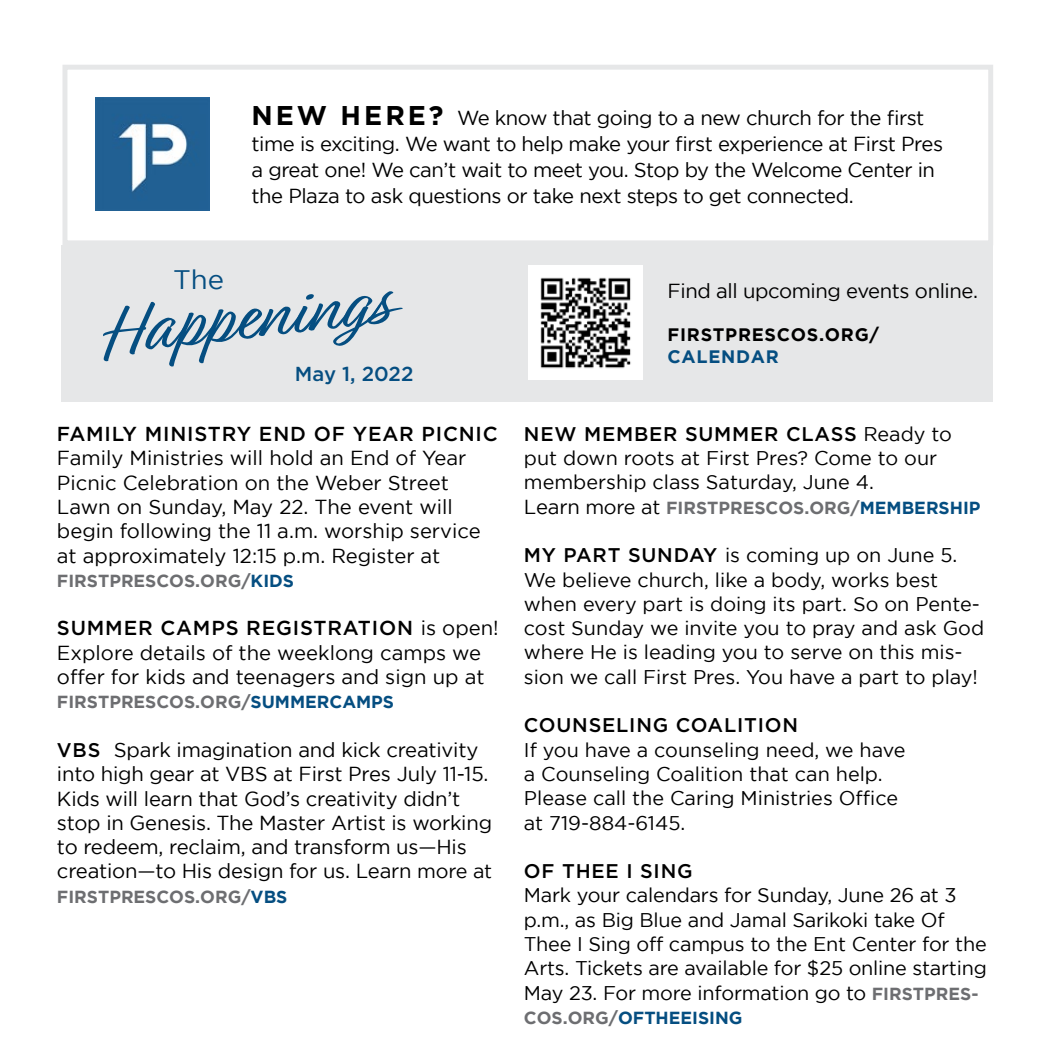
<style>
.page{position:relative;width:1053px;height:1053px;background:#fff}
.page>*{position:absolute;margin:0;border:0;box-sizing:border-box;transform-origin:0 0}
.t1{font:26.78px "Gotham";color:#054e81}
.t2{font:20.25px/24.3px "Gotham";letter-spacing:-.01em;color:#000}
.t3{font:500 20.25px "Gotham";letter-spacing:.04em;color:#000}
.t4{font:500 20.25px "Gotham";color:#054e81}
.t5{font:19.8px/24.3px "Gotham";color:#000}
.t6{font:500 19.8px "Gotham";letter-spacing:.04em;color:#000}
.t7{font:700 18px "Gotham";letter-spacing:.04em;color:#000}
.t8{font:700 18px "Gotham";letter-spacing:.04em;color:#054e81}
.t9{font:700 17.55px "Gotham";color:#6d6e71}
.t10{font:700 17.55px "Gotham";color:#054e81}
.s1{font-weight:700;font-size:27px}
.s2{color:#054e81}
.s3{font-weight:500}
.s4{font-weight:500;font-size:19.8px}
.s5{font-size:19.8px}
.s6{font-weight:400;font-size:20.25px;color:#000}
.s7{font-weight:400;font-size:19.8px;color:#000}
.s8{font-weight:700;font-size:17.55px;color:#6d6e71}
.s9{color:#6d6e71}
</style>
<div class="page">
<div style="left:62px;top:245px;width:931px;height:157px;background:#e6e7e8"></div>
<img style="left:528px;top:265px;width:115px;height:115px">
<svg style="left:103px;top:291px;width:300px;height:76px"></svg>
<div style="left:63px;top:65px;width:930px;height:180px;background:#fff;border:5px solid #e6e7e8"></div>
<img style="left:96px;top:97px;width:114px;height:114px">
<h1 class="t1" style="left:173px;top:264px;width:53px">The</h1>
<p class="t2" style="left:252px;top:105px;width:693px;line-height:25.9px"><span class="s1">NEW HERE?</span> We know that going to a new church for the first time is exciting. We want to help make your first experience at First Pres a great one! We can’t wait to meet you. Stop by the Welcome Center in the Plaza to ask questions or take next steps to get connected.</p>
<p class="t4" style="left:295px;top:360px;width:120px">May 1, 2022</p>
<p class="t2" style="left:668px;top:278px;width:312px">Find all upcoming events online.</p>
<p class="t7" style="left:668px;top:324px;width:213px">FIRSTPRESCOS.ORG/</p>
<p class="t8" style="left:668px;top:346px;width:113px">CALENDAR</p>
<p class="t3" style="left:57px;top:421px;width:442px">FAMILY MINISTRY END OF YEAR PICNIC</p>
<p class="t2" style="left:57px;top:446px;width:425px">Family Ministries will hold an End of Year Picnic Celebration on the Weber Street Lawn on Sunday, May 22. The event will begin following the 11 a.m. worship service at approximately 12:15 p.m. Register at</p>
<p class="t9" style="left:57px;top:571px;width:239px">FIRSTPRESCOS.ORG/<span class="s2">KIDS</span></p>
<p class="t2" style="left:57px;top:616px;width:443px"><span class="s3">SUMMER CAMPS REGISTRATION</span> is open!<br>Explore details of the weeklong camps we offer for kids and teenagers and sign up at</p>
<p class="t9" style="left:57px;top:692px;width:339px">FIRSTPRESCOS.ORG/<span class="s2">SUMMERCAMPS</span></p>
<p class="t2" style="left:57px;top:737px;width:437px"><span class="s4">VBS</span> Spark imagination and kick creativity into high gear at VBS at First Pres July 11-15.<br>Kids will learn that God’s creativity didn’t stop in Genesis. The Master Artist is working to redeem, reclaim, and transform us—His creation—to His design for us. Learn <span class="s5">more at</span></p>
<p class="t9" style="left:57px;top:886px;width:232px">FIRSTPRESCOS.ORG/<span class="s2">VBS</span></p>
<p class="t5" style="left:524px;top:421px;width:430px"><span class="s3">NEW MEMBER SUMMER CLASS</span> Ready to put down roots at First Pres? Come to our membership class Saturday, June 4.</p>
<p class="t9" style="left:524px;top:497px;width:458px"><span class="s6">Learn</span> <span class="s7">more at</span> FIRSTPRESCOS.ORG/<span class="s2">MEMBERSHIP</span></p>
<p class="t5" style="left:524px;top:543px;width:462px"><span class="s3">MY PART SUNDAY</span> is coming up on June 5.<br>We believe church, like a body, works best when every part is doing its part. So on Pente&shy;cost Sunday we invite you to pray and ask God where He is leading you to serve on this mis&shy;sion we call First Pres. You have a part to play!</p>
<p class="t6" style="left:524px;top:712px;width:276px">COUNSELING COALITION</p>
<p class="t5" style="left:524px;top:737px;width:383px">If you have a counseling need, we have a Counseling Coalition that can help.<br>Please call the Caring Ministries Office at 719-884-6145.</p>
<p class="t6" style="left:524px;top:858px;width:170px">OF THEE I SING</p>
<p class="t5" style="left:524px;top:883px;width:464px">Mark your calendars for Sunday, June 26 at 3 p.m., as Big Blue and Jamal Sarikoki take Of Thee I Sing off campus to the Ent Center for the Arts. Tickets are available for $25 online starting May 23. For more information go to <span class="s8">FIRSTPRES-</span></p>
<p class="t10" style="left:524px;top:1008px;width:220px"><span class="s9">COS.ORG/</span>OFTHEEISING</p>
</div>
